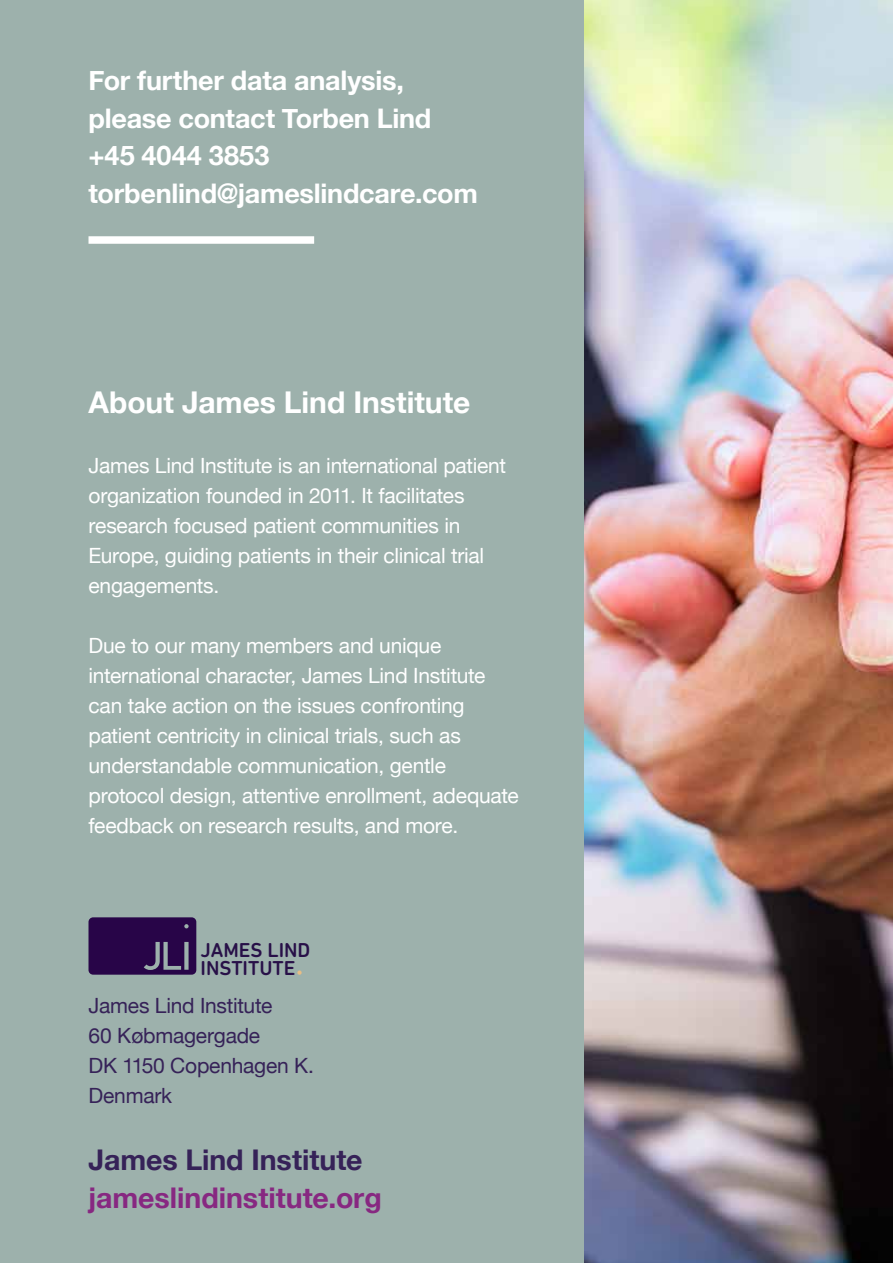
<style>
.page{position:relative;width:893px;height:1263px;background:#fff}
.page>*{position:absolute;margin:0;border:0;box-sizing:border-box;transform-origin:0 0}
.t1{font:700 30px "Helvetica Neue";color:#fff}
.t2{font:700 28.5px "Helvetica Neue";color:#872881}
.t3{font:700 28.5px "Helvetica Neue";color:#362258}
.t4{font:700 27px/37.5px "Helvetica Neue";letter-spacing:-.01em;color:#fff}
.t5{font:21px/30px "Helvetica Neue";letter-spacing:-.015em;color:#fff}
.t6{font:21px/30px "Helvetica Neue";letter-spacing:-.01em;color:#362258}
.t7{font:500 20.55px/17.9px "DIN Next Rounded LT Pro";color:#281048}
</style>
<div class="page">
<img style="left:584px;top:0;width:309px;height:1263px">
<div style="left:0;top:0;width:584px;height:1263px;background:#9db1ac"></div>
<div style="left:89px;top:236px;width:225px;height:8px;background:#fff"></div>
<svg style="left:89px;top:917px;width:107px;height:58px"></svg>
<svg style="left:297px;top:970px;width:5px;height:5px"></svg>
<p class="t4" style="left:89px;top:62px;width:391px">For further data analysis, please contact Torben Lind +45 4044 3853 torbenlind@jameslindcare.com</p>
<h1 class="t1" style="left:89px;top:378px;width:383px">About James Lind Institute</h1>
<p class="t5" style="left:89px;top:451px;width:419px">James Lind Institute is an international patient organization founded in 2011. It facilitates research focused patient communities in Europe, guiding patients in their clinical trial engagements.</p>
<p class="t5" style="left:89px;top:631px;width:432px">Due to our many members and unique international character, James Lind Institute can take action on the issues confronting patient centricity in clinical trials, such as understandable communication, gentle protocol design, attentive enrollment, adequate feedback on research results, and more.</p>
<p class="t7" style="left:201px;top:940px;width:111px">JAMES LIND<br>INSTITUTE</p>
<p class="t6" style="left:89px;top:991px;width:227px">James Lind Institute<br>60 Købmagergade<br>DK 1150 Copenhagen K.<br>Denmark</p>
<h2 class="t3" style="left:89px;top:1137px;width:276px">James Lind Institute</h2>
<h2 class="t2" style="left:89px;top:1175px;width:295px">jameslindinstitute.org</h2>
</div>
